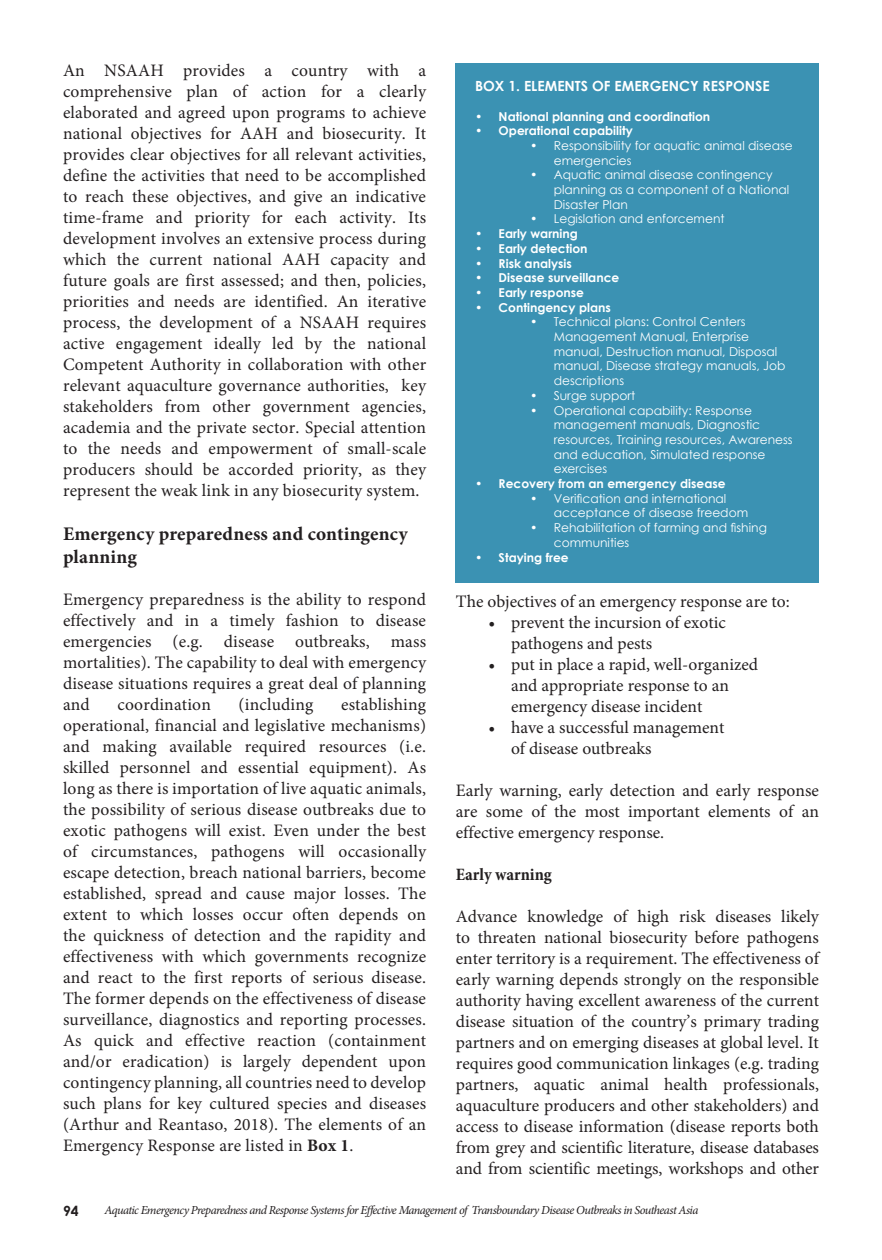
<style>
.page{position:relative;width:882px;height:1260px;background:#fff}
.page>*{position:absolute;margin:0;border:0;box-sizing:border-box;transform-origin:0 0}
.t1{font:700 19.25px/23.1px "Minion Pro";letter-spacing:.01em;color:#231f20}
.Body_text{font:17.5px/21px "Minion Pro";color:#231f20;text-align:justify}
.Body_text-2{font:700 condensed 17.5px "Minion Pro";color:#231f20}
.t2{font:700 14px "Century Gothic";color:#fff}
.t3{font:700 14px "Century Gothic";color:#231f20}
.t4{font:12.25px/14.7px "Century Gothic";color:#fff}
.t5{font:700 12.25px "Century Gothic";color:#fff}
.t6{font:italic 12.25px "Minion Pro";letter-spacing:-.045em;color:#231f20}
.s1{font-weight:700}
.s2{font-weight:400}
</style>
<div class="page">
<div style="left:456px;top:63px;width:363px;height:519px;background:#3b92b3"></div>
<p class="Body_text" style="left:63px;top:60px;width:365px">An NSAAH provides a country with a comprehensive plan of action for a clearly elaborated and agreed upon programs to achieve national objectives for AAH and biosecurity. It provides clear objectives for all relevant activities, define the activities that need to be accomplished to reach these objectives, and give an indicative time-frame and priority for each activity. Its development involves an extensive process during which the current national AAH capacity and future goals are first assessed; and then, policies, priorities and needs are identified. An iterative process, the development of a NSAAH requires active engagement ideally led by the national Competent Authority in collaboration with other relevant aquaculture governance authorities, key stakeholders from other government agencies, academia and the private sector. Special attention to the needs and empowerment of small-scale producers should be accorded priority, as they represent the weak link in any biosecurity system.</p>
<p class="t1" style="left:63px;top:522px;width:346px">Emergency preparedness and contingency planning</p>
<p class="Body_text" style="left:63px;top:589px;width:365px">Emergency preparedness is the ability to respond effectively and in a timely fashion to disease emergencies (e.g. disease outbreaks, mass mortalities). The capability to deal with emergency disease situations requires a great deal of planning and</p>
<p class="Body_text" style="left:63px;top:694px;width:365px;text-indent:278px">establishing operational, financial and legislative mechanisms) and making available required resources (i.e. skilled personnel and essential equipment). As long as there is importation of live aquatic animals, the possibility of serious disease outbreaks due to exotic pathogens will exist. Even under the best of circumstances, pathogens will occasionally escape detection, breach national barriers, become established, spread and cause major losses. The extent to which losses occur often depends on the quickness of detection and the rapidity and effectiveness with which governments recognize and react to the first reports of serious disease.<br>The former depends on the effectiveness of disease surveillance, diagnostics and reporting processes.<br>As quick and effective reaction (containment and/or eradication) is largely dependent upon contingency planning, all countries need to develop such plans for key cultured species and diseases (Arthur and Reantaso, 2018). The elements of an Emergency Response are listed in <span class="s1">Box 1</span>.</p>
<p class="Body_text" style="left:118px;top:694px;width:95px">coordination</p>
<p class="Body_text" style="left:239px;top:694px;width:76px">(including</p>
<p class="t2" style="left:475px;top:75px;width:296px">BOX 1. ELEMENTS OF EMERGENCY RESPONSE</p>
<p class="t5" style="left:475px;top:107px;width:237px"><span class="s2">•</span> National planning and coordination</p>
<p class="t5" style="left:475px;top:122px;width:159px"><span class="s2">•</span> Operational capability</p>
<p class="t4" style="left:554px;top:138px;width:241px;text-indent:-24px">• Responsibility for aquatic animal disease emergencies</p>
<p class="t4" style="left:554px;top:167px;width:237px;text-indent:-24px">• Aquatic animal disease contingency planning as a component of a National<br>Disaster Plan</p>
<p class="t4" style="left:530px;top:212px;width:196px">• Legislation and enforcement</p>
<p class="t5" style="left:475px;top:224px;width:105px"><span class="s2">•</span> Early warning</p>
<p class="t5" style="left:475px;top:239px;width:114px"><span class="s2">•</span> Early detection</p>
<p class="t5" style="left:475px;top:254px;width:98px"><span class="s2">•</span> Risk analysis</p>
<p class="t5" style="left:475px;top:269px;width:146px"><span class="s2">•</span> Disease surveillance</p>
<p class="t5" style="left:475px;top:283px;width:111px"><span class="s2">•</span> Early response</p>
<p class="t5" style="left:475px;top:298px;width:137px"><span class="s2">•</span> Contingency plans</p>
<p class="t4" style="left:554px;top:314px;width:233px;text-indent:-24px">• Technical plans: Control Centers<br>Management Manual, Enterprise manual, Destruction manual, Disposal manual, Disease strategy manuals, Job descriptions</p>
<p class="t4" style="left:530px;top:388px;width:107px">• Surge support</p>
<p class="t4" style="left:554px;top:403px;width:240px;text-indent:-24px">• Operational capability: Response management manuals, Diagnostic resources, Training resources, Awareness and education, Simulated response exercises</p>
<p class="t5" style="left:475px;top:474px;width:252px"><span class="s2">•</span> Recovery from an emergency disease</p>
<p class="t4" style="left:554px;top:491px;width:196px;text-indent:-24px">• Verification and international acceptance of disease freedom</p>
<p class="t4" style="left:554px;top:520px;width:215px;text-indent:-24px">• Rehabilitation of farming and fishing communities</p>
<p class="t5" style="left:475px;top:548px;width:95px"><span class="s2">•</span> Staying free</p>
<p class="Body_text" style="left:456px;top:591px;width:335px">The objectives of an emergency response are to:</p>
<p class="Body_text" style="left:511px;top:612px;width:216px;text-indent:-23px">• prevent the incursion of exotic pathogens and pests</p>
<p class="Body_text" style="left:511px;top:654px;width:249px;text-align:left;text-indent:-23px">• put in place a rapid, well-organized and appropriate response to an emergency disease incident</p>
<p class="Body_text" style="left:511px;top:717px;width:215px;text-indent:-23px">• have a successful management of disease outbreaks</p>
<p class="Body_text" style="left:456px;top:780px;width:365px">Early warning, early detection and early response are some of the most important elements of an effective emergency response.</p>
<p class="Body_text-2" style="left:456px;top:863px;width:98px">Early warning</p>
<p class="Body_text" style="left:456px;top:906px;width:365px">Advance knowledge of high risk diseases likely to threaten national biosecurity before pathogens enter territory is a requirement. The effectiveness of early warning depends strongly on the responsible authority having excellent awareness of the current disease situation of the country’s primary trading partners and on emerging diseases at global level. It requires good communication linkages (e.g. trading partners, aquatic animal health professionals, aquaculture producers and other stakeholders) and access to disease information (disease reports both from grey and scientific literature, disease databases and from scientific meetings, workshops and other</p>
<p class="t3" style="left:63px;top:1200px;width:17px">94</p>
<p class="t6" style="left:105px;top:1202px;width:595px">Aquatic Emergency Preparedness and Response Systems for Effective Management of Transboundary Disease Outbreaks in Southeast Asia</p>
</div>
